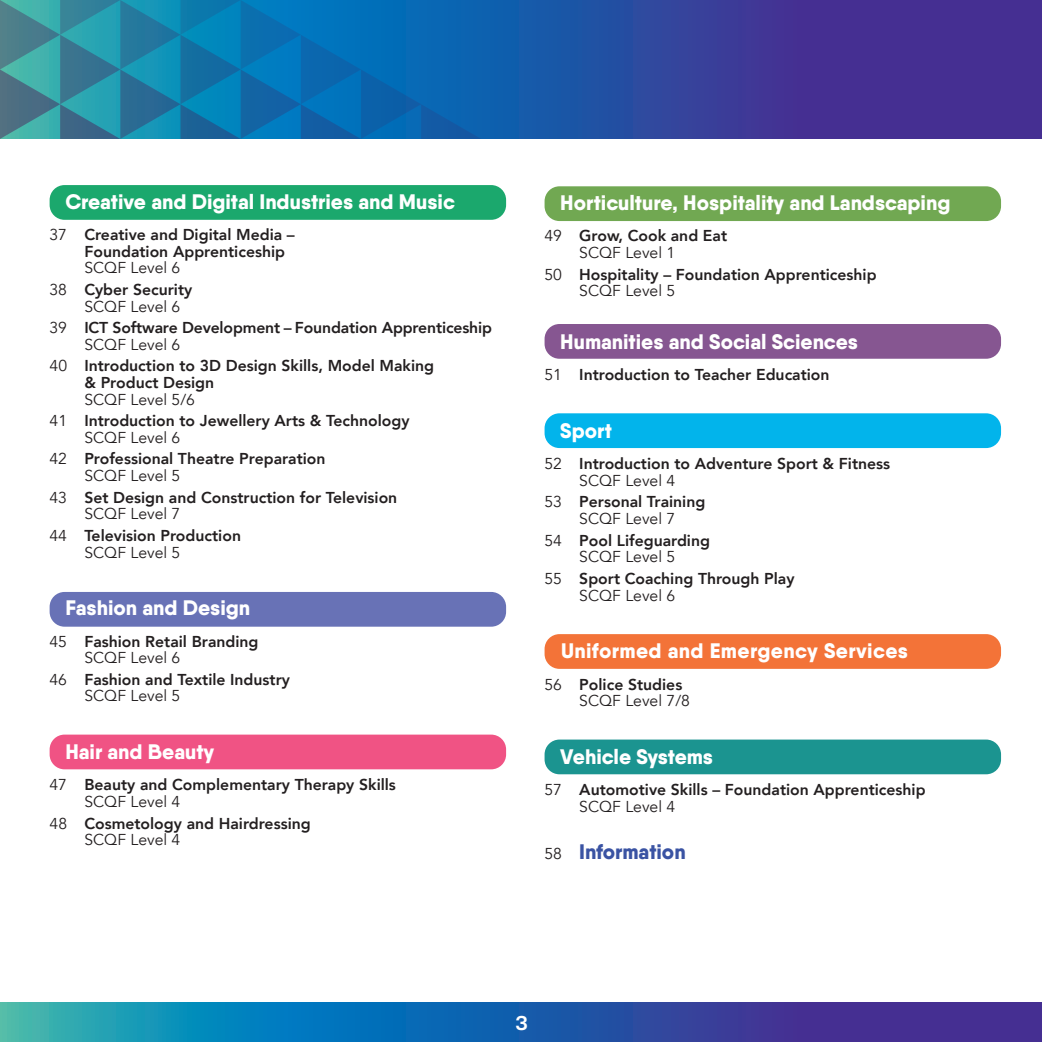
<style>
.page{position:relative;width:1042px;height:1042px;background:#fff}
.page>*{position:absolute;margin:0;border:0;box-sizing:border-box;transform-origin:0 0}
.t1{font:800 21px "Qanelas";color:#fff}
.t2{font:800 21px "Qanelas";letter-spacing:.02em;color:#fff}
.t3{font:800 21px "Qanelas";color:#3a53a3}
.t4{font:500 21px "Halyard Display";color:#fff}
.t5{font:800 15.75px/16.6px "Avenir";color:#231f20}
.t6{font:15.75px "Avenir";color:#231f20}
.s1{font-weight:400}
.s2{font-family:"Avenir";font-weight:400;font-size:15.75px;color:#231f20}
</style>
<div class="page">
<div style="left:544px;top:634px;width:457px;height:35px;background:#f37338;border-radius:15px"></div>
<div style="left:544px;top:739px;width:457px;height:35px;background:#1b9490;border-radius:15px"></div>
<div style="left:50px;top:734px;width:456px;height:35px;background:#f05384;border-radius:15px"></div>
<div style="left:544px;top:413px;width:457px;height:35px;background:#02b4eb;border-radius:15px"></div>
<div style="left:544px;top:324px;width:457px;height:35px;background:#865691;border-radius:15px"></div>
<div style="left:544px;top:186px;width:457px;height:35px;background:#71a852;border-radius:15px"></div>
<div style="left:50px;top:592px;width:456px;height:35px;background:#6872b6;border-radius:15px"></div>
<div style="left:50px;top:185px;width:456px;height:35px;background:#1ba86d;border-radius:15px"></div>
<svg style="left:0;top:1002px;width:1042px;height:40px;background:#2560a7"></svg>
<svg style="left:481px;top:0;width:561px;height:139px;background:#353e99"></svg>
<svg style="left:0;top:0;width:481px;height:139px;background:#1779ac"></svg>
<p class="t1" style="left:65px;top:188px;width:391px">Creative and Digital Industries and Music</p>
<p class="t5" style="left:84px;top:226px;width:212px;text-indent:-35px"><span class="s1">37</span> Creative and Digital Media –<br>Foundation Apprenticeship</p>
<p class="t6" style="left:84px;top:258px;width:98px">SCQF Level 6</p>
<p class="t5" style="left:50px;top:281px;width:144px"><span class="s1">38</span> Cyber Security</p>
<p class="t6" style="left:84px;top:297px;width:98px">SCQF Level 6</p>
<p class="t5" style="left:50px;top:319px;width:444px"><span class="s1">39</span> ICT Software Development – Foundation Apprenticeship</p>
<p class="t6" style="left:84px;top:335px;width:98px">SCQF Level 6</p>
<p class="t5" style="left:84px;top:358px;width:351px;text-indent:-35px"><span class="s1">40</span> Introduction to 3D Design Skills, Model Making &amp; Product Design</p>
<p class="t6" style="left:84px;top:390px;width:112px">SCQF Level 5/6</p>
<p class="t5" style="left:50px;top:412px;width:361px"><span class="s1">41</span> Introduction to Jewellery Arts &amp; Technology</p>
<p class="t6" style="left:84px;top:428px;width:98px">SCQF Level 6</p>
<p class="t5" style="left:50px;top:451px;width:277px"><span class="s1">42</span> Professional Theatre Preparation</p>
<p class="t6" style="left:84px;top:466px;width:98px">SCQF Level 5</p>
<p class="t5" style="left:50px;top:489px;width:349px"><span class="s1">43</span> Set Design and Construction for Television</p>
<p class="t6" style="left:84px;top:504px;width:98px">SCQF Level 7</p>
<p class="t5" style="left:50px;top:527px;width:193px"><span class="s1">44</span> Television Production</p>
<p class="t6" style="left:84px;top:543px;width:98px">SCQF Level 5</p>
<p class="t1" style="left:65px;top:594px;width:186px">Fashion and Design</p>
<p class="t5" style="left:50px;top:633px;width:210px"><span class="s1">45</span> Fashion Retail Branding</p>
<p class="t6" style="left:84px;top:648px;width:98px">SCQF Level 6</p>
<p class="t5" style="left:50px;top:671px;width:242px"><span class="s1">46</span> Fashion and Textile Industry</p>
<p class="t6" style="left:84px;top:686px;width:98px">SCQF Level 5</p>
<p class="t1" style="left:65px;top:738px;width:150px">Hair and Beauty</p>
<p class="t5" style="left:50px;top:776px;width:348px"><span class="s1">47</span> Beauty and Complementary Therapy Skills</p>
<p class="t6" style="left:84px;top:792px;width:98px">SCQF Level 4</p>
<p class="t5" style="left:50px;top:815px;width:263px"><span class="s1">48</span> Cosmetology and Hairdressing</p>
<p class="t6" style="left:84px;top:830px;width:98px">SCQF Level 4</p>
<p class="t1" style="left:560px;top:189px;width:391px">Horticulture, Hospitality and Landscaping</p>
<p class="t5" style="left:544px;top:228px;width:184px"><span class="s1">49</span> Grow, Cook and Eat</p>
<p class="t6" style="left:579px;top:243px;width:98px">SCQF Level 1</p>
<p class="t5" style="left:544px;top:266px;width:334px"><span class="s1">50</span> Hospitality – Foundation Apprenticeship</p>
<p class="t6" style="left:579px;top:281px;width:98px">SCQF Level 5</p>
<p class="t1" style="left:560px;top:328px;width:299px">Humanities and Social Sciences</p>
<p class="t5" style="left:544px;top:366px;width:286px"><span class="s1">51</span> Introduction to Teacher Education</p>
<p class="t1" style="left:560px;top:417px;width:53px">Sport</p>
<p class="t5" style="left:544px;top:455px;width:347px"><span class="s1">52</span> Introduction to Adventure Sport &amp; Fitness</p>
<p class="t6" style="left:579px;top:471px;width:98px">SCQF Level 4</p>
<p class="t5" style="left:544px;top:494px;width:162px"><span class="s1">53</span> Personal Training</p>
<p class="t6" style="left:579px;top:509px;width:98px">SCQF Level 7</p>
<p class="t5" style="left:544px;top:532px;width:167px"><span class="s1">54</span> Pool Lifeguarding</p>
<p class="t6" style="left:579px;top:547px;width:98px">SCQF Level 5</p>
<p class="t5" style="left:544px;top:570px;width:251px"><span class="s1">55</span> Sport Coaching Through Play</p>
<p class="t6" style="left:579px;top:586px;width:98px">SCQF Level 6</p>
<p class="t2" style="left:561px;top:637px;width:348px">Uniformed and Emergency Services</p>
<p class="t5" style="left:544px;top:676px;width:139px"><span class="s1">56</span> Police Studies</p>
<p class="t6" style="left:579px;top:691px;width:112px">SCQF Level 7/8</p>
<p class="t1" style="left:560px;top:743px;width:154px">Vehicle Systems</p>
<p class="t5" style="left:544px;top:781px;width:383px"><span class="s1">57</span> Automotive Skills – Foundation Apprenticeship</p>
<p class="t6" style="left:579px;top:797px;width:98px">SCQF Level 4</p>
<p class="t3" style="left:544px;top:838px;width:143px"><span class="s2">58</span> Information</p>
<p class="t4" style="left:515px;top:1008px;width:14px">3</p>
</div>
